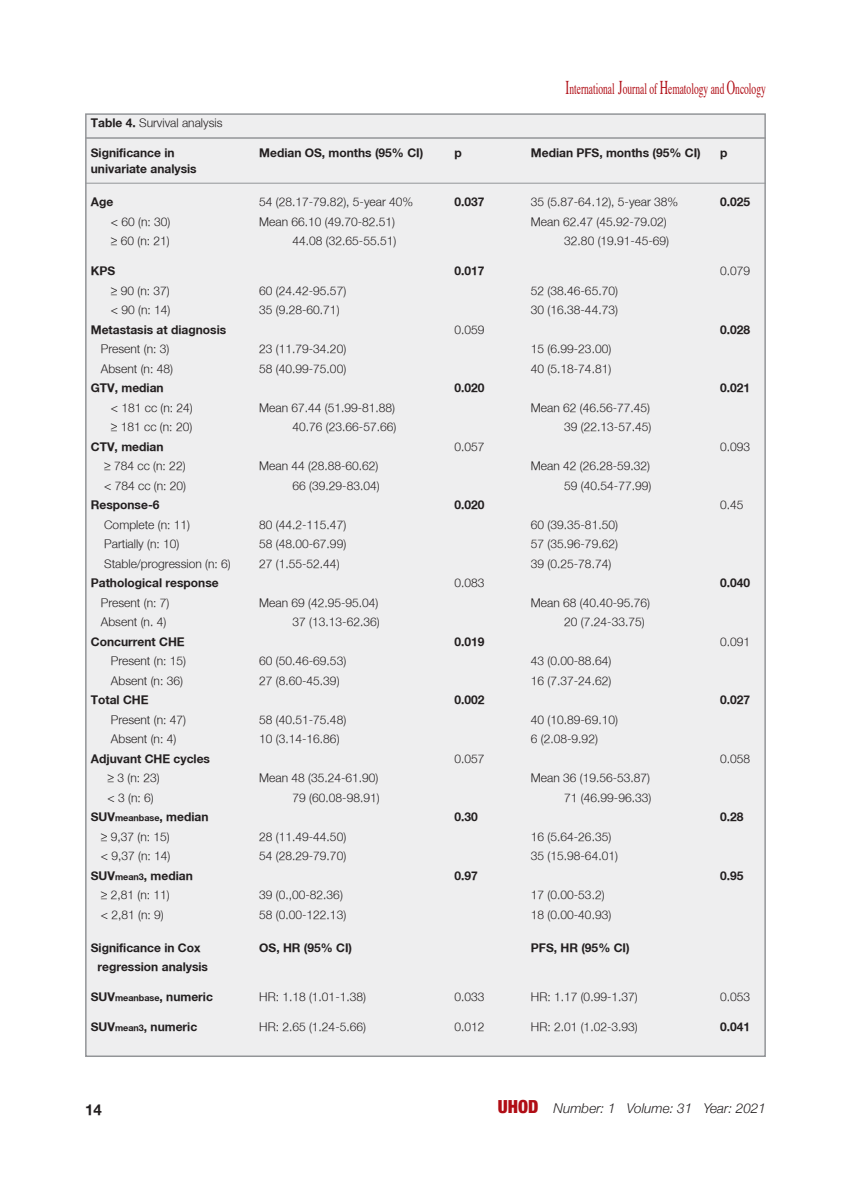
<style>
.page{position:relative;width:851px;height:1191px;background:#fff}
.page>*{position:absolute;margin:0;border:0;box-sizing:border-box;transform-origin:0 0}
.t1{font:15.9px "Times";color:#b00d15;scale:.6 1}
.t2{font:700 15px "Helvetica Neu";color:#231f20}
.t3{font:italic 300 13.5px "Helvetica Neue";color:#231f20}
.t4{font:300 12px "Helvetica Neu";color:#231f20}
.t5{font:700 12px "Helvetica Neu";color:#231f20}
.s1{font-size:19.5px}
.s2{font-weight:700}
.s3{font-size:9px}
.s4{font-weight:900;font-style:normal;font-stretch:condensed;font-size:18px;color:#b00d15}
</style>
<div class="page">
<div style="left:86px;top:114px;width:679px;height:942px;background:#eeeeef"></div>
<hr style="left:85px;top:137px;width:680px;height:2px;background:#939598">
<hr style="left:85px;top:183px;width:680px;height:1px;background:#939598">
<h1 class="t1" style="left:565px;top:78px;width:335px"><span class="s1">I</span>nternational <span class="s1">J</span>ournal of <span class="s1">H</span>ematology and <span class="s1">O</span>ncology</h1>
<p class="t4" style="left:91px;top:115px;width:133px"><span class="s2">Table 4.</span> Survival analysis</p>
<p class="t5" style="left:91px;top:145px;width:85px">Significance in</p>
<p class="t5" style="left:259px;top:145px;width:165px">Median OS, months (95% CI)</p>
<p class="t5" style="left:454px;top:145px;width:9px">p</p>
<p class="t5" style="left:531px;top:145px;width:171px">Median PFS, months (95% CI)</p>
<p class="t5" style="left:720px;top:145px;width:9px">p</p>
<p class="t5" style="left:91px;top:161px;width:107px">univariate analysis</p>
<p class="t5" style="left:91px;top:194px;width:24px">Age</p>
<p class="t4" style="left:259px;top:194px;width:155px">54 (28.17-79.82), 5-year 40%</p>
<p class="t5" style="left:454px;top:194px;width:32px">0.037</p>
<p class="t4" style="left:531px;top:194px;width:149px">35 (5.87-64.12), 5-year 38%</p>
<p class="t5" style="left:720px;top:194px;width:32px">0.025</p>
<p class="t4" style="left:111px;top:214px;width:61px">&lt; 60 (n: 30)</p>
<p class="t4" style="left:259px;top:214px;width:137px">Mean 66.10 (49.70-82.51)</p>
<p class="t4" style="left:531px;top:214px;width:137px">Mean 62.47 (45.92-79.02)</p>
<p class="t4" style="left:111px;top:233px;width:60px">≥ 60 (n: 21)</p>
<p class="t4" style="left:292px;top:233px;width:105px">44.08 (32.65-55.51)</p>
<p class="t4" style="left:564px;top:233px;width:106px">32.80 (19.91-45-69)</p>
<p class="t5" style="left:91px;top:263px;width:26px">KPS</p>
<p class="t5" style="left:454px;top:263px;width:32px">0.017</p>
<p class="t4" style="left:720px;top:263px;width:32px">0.079</p>
<p class="t4" style="left:111px;top:283px;width:60px">≥ 90 (n: 37)</p>
<p class="t4" style="left:259px;top:283px;width:88px">60 (24.42-95.57)</p>
<p class="t4" style="left:531px;top:283px;width:88px">52 (38.46-65.70)</p>
<p class="t4" style="left:111px;top:302px;width:61px">&lt; 90 (n: 14)</p>
<p class="t4" style="left:259px;top:302px;width:82px">35 (9.28-60.71)</p>
<p class="t4" style="left:531px;top:302px;width:88px">30 (16.38-44.73)</p>
<p class="t5" style="left:91px;top:322px;width:137px">Metastasis at diagnosis</p>
<p class="t4" style="left:454px;top:322px;width:32px">0.059</p>
<p class="t5" style="left:720px;top:322px;width:32px">0.028</p>
<p class="t4" style="left:101px;top:341px;width:70px">Present (n: 3)</p>
<p class="t4" style="left:259px;top:341px;width:88px">23 (11.79-34.20)</p>
<p class="t4" style="left:531px;top:341px;width:82px">15 (6.99-23.00)</p>
<p class="t4" style="left:101px;top:361px;width:74px">Absent (n: 48)</p>
<p class="t4" style="left:259px;top:361px;width:88px">58 (40.99-75.00)</p>
<p class="t4" style="left:531px;top:361px;width:82px">40 (5.18-74.81)</p>
<p class="t5" style="left:91px;top:380px;width:74px">GTV, median</p>
<p class="t5" style="left:454px;top:380px;width:32px">0.020</p>
<p class="t5" style="left:720px;top:380px;width:32px">0.021</p>
<p class="t4" style="left:111px;top:400px;width:83px">&lt; 181 cc (n: 24)</p>
<p class="t4" style="left:259px;top:400px;width:137px">Mean 67.44 (51.99-81.88)</p>
<p class="t4" style="left:531px;top:400px;width:121px">Mean 62 (46.56-77.45)</p>
<p class="t4" style="left:111px;top:419px;width:83px">≥ 181 cc (n: 20)</p>
<p class="t4" style="left:292px;top:419px;width:105px">40.76 (23.66-57.66)</p>
<p class="t4" style="left:564px;top:419px;width:88px">39 (22.13-57.45)</p>
<p class="t5" style="left:91px;top:439px;width:74px">CTV, median</p>
<p class="t4" style="left:454px;top:439px;width:32px">0.057</p>
<p class="t4" style="left:720px;top:439px;width:32px">0.093</p>
<p class="t4" style="left:104px;top:458px;width:83px">≥ 784 cc (n: 22)</p>
<p class="t4" style="left:259px;top:458px;width:121px">Mean 44 (28.88-60.62)</p>
<p class="t4" style="left:531px;top:458px;width:121px">Mean 42 (26.28-59.32)</p>
<p class="t4" style="left:104px;top:478px;width:83px">&lt; 784 cc (n: 20)</p>
<p class="t4" style="left:292px;top:478px;width:88px">66 (39.29-83.04)</p>
<p class="t4" style="left:564px;top:478px;width:88px">59 (40.54-77.99)</p>
<p class="t5" style="left:91px;top:497px;width:70px">Response-6</p>
<p class="t5" style="left:454px;top:497px;width:32px">0.020</p>
<p class="t4" style="left:720px;top:497px;width:25px">0.45</p>
<p class="t4" style="left:104px;top:517px;width:87px">Complete (n: 11)</p>
<p class="t4" style="left:259px;top:517px;width:88px">80 (44.2-115.47)</p>
<p class="t4" style="left:531px;top:517px;width:88px">60 (39.35-81.50)</p>
<p class="t4" style="left:104px;top:536px;width:77px">Partially (n: 10)</p>
<p class="t4" style="left:259px;top:536px;width:88px">58 (48.00-67.99)</p>
<p class="t4" style="left:531px;top:536px;width:88px">57 (35.96-79.62)</p>
<p class="t4" style="left:104px;top:556px;width:128px">Stable/progression (n: 6)</p>
<p class="t4" style="left:259px;top:556px;width:82px">27 (1.55-52.44)</p>
<p class="t4" style="left:531px;top:556px;width:82px">39 (0.25-78.74)</p>
<p class="t5" style="left:91px;top:575px;width:129px">Pathological response</p>
<p class="t4" style="left:454px;top:575px;width:32px">0.083</p>
<p class="t5" style="left:720px;top:575px;width:32px">0.040</p>
<p class="t4" style="left:101px;top:595px;width:70px">Present (n: 7)</p>
<p class="t4" style="left:259px;top:595px;width:121px">Mean 69 (42.95-95.04)</p>
<p class="t4" style="left:531px;top:595px;width:121px">Mean 68 (40.40-95.76)</p>
<p class="t4" style="left:101px;top:614px;width:67px">Absent (n. 4)</p>
<p class="t4" style="left:292px;top:614px;width:88px">37 (13.13-62.36)</p>
<p class="t4" style="left:564px;top:614px;width:82px">20 (7.24-33.75)</p>
<p class="t5" style="left:91px;top:634px;width:95px">Concurrent CHE</p>
<p class="t5" style="left:454px;top:634px;width:32px">0.019</p>
<p class="t4" style="left:720px;top:634px;width:32px">0.091</p>
<p class="t4" style="left:111px;top:653px;width:77px">Present (n: 15)</p>
<p class="t4" style="left:259px;top:653px;width:88px">60 (50.46-69.53)</p>
<p class="t4" style="left:531px;top:653px;width:82px">43 (0.00-88.64)</p>
<p class="t4" style="left:111px;top:673px;width:74px">Absent (n: 36)</p>
<p class="t4" style="left:259px;top:673px;width:82px">27 (8.60-45.39)</p>
<p class="t4" style="left:531px;top:673px;width:82px">16 (7.37-24.62)</p>
<p class="t5" style="left:91px;top:692px;width:59px">Total CHE</p>
<p class="t5" style="left:454px;top:692px;width:32px">0.002</p>
<p class="t5" style="left:720px;top:692px;width:32px">0.027</p>
<p class="t4" style="left:111px;top:712px;width:77px">Present (n: 47)</p>
<p class="t4" style="left:259px;top:712px;width:88px">58 (40.51-75.48)</p>
<p class="t4" style="left:531px;top:712px;width:88px">40 (10.89-69.10)</p>
<p class="t4" style="left:111px;top:731px;width:67px">Absent (n: 4)</p>
<p class="t4" style="left:259px;top:731px;width:82px">10 (3.14-16.86)</p>
<p class="t4" style="left:531px;top:731px;width:68px">6 (2.08-9.92)</p>
<p class="t5" style="left:91px;top:751px;width:121px">Adjuvant CHE cycles</p>
<p class="t4" style="left:454px;top:751px;width:32px">0.057</p>
<p class="t4" style="left:720px;top:751px;width:32px">0.058</p>
<p class="t4" style="left:107px;top:770px;width:54px">≥ 3 (n: 23)</p>
<p class="t4" style="left:259px;top:770px;width:121px">Mean 48 (35.24-61.90)</p>
<p class="t4" style="left:531px;top:770px;width:121px">Mean 36 (19.56-53.87)</p>
<p class="t4" style="left:107px;top:790px;width:48px">&lt; 3 (n: 6)</p>
<p class="t4" style="left:292px;top:790px;width:88px">79 (60.08-98.91)</p>
<p class="t4" style="left:564px;top:790px;width:88px">71 (46.99-96.33)</p>
<p class="t5" style="left:91px;top:809px;width:119px">SUV<span class="s3">meanbase</span>, median</p>
<p class="t5" style="left:454px;top:809px;width:25px">0.30</p>
<p class="t5" style="left:720px;top:809px;width:25px">0.28</p>
<p class="t4" style="left:101px;top:829px;width:70px">≥ 9,37 (n: 15)</p>
<p class="t4" style="left:259px;top:829px;width:88px">28 (11.49-44.50)</p>
<p class="t4" style="left:531px;top:829px;width:82px">16 (5.64-26.35)</p>
<p class="t4" style="left:101px;top:848px;width:71px">&lt; 9,37 (n: 14)</p>
<p class="t4" style="left:259px;top:848px;width:88px">54 (28.29-79.70)</p>
<p class="t4" style="left:531px;top:848px;width:88px">35 (15.98-64.01)</p>
<p class="t5" style="left:91px;top:868px;width:103px">SUV<span class="s3">mean3</span>, median</p>
<p class="t5" style="left:454px;top:868px;width:25px">0.97</p>
<p class="t5" style="left:720px;top:868px;width:25px">0.95</p>
<p class="t4" style="left:101px;top:887px;width:70px">≥ 2,81 (n: 11)</p>
<p class="t4" style="left:259px;top:887px;width:85px">39 (0.,00-82.36)</p>
<p class="t4" style="left:531px;top:887px;width:75px">17 (0.00-53.2)</p>
<p class="t4" style="left:101px;top:907px;width:64px">&lt; 2,81 (n: 9)</p>
<p class="t4" style="left:259px;top:907px;width:88px">58 (0.00-122.13)</p>
<p class="t4" style="left:531px;top:907px;width:82px">18 (0.00-40.93)</p>
<p class="t5" style="left:91px;top:940px;width:111px">Significance in Cox</p>
<p class="t5" style="left:259px;top:940px;width:94px">OS, HR (95% CI)</p>
<p class="t5" style="left:531px;top:940px;width:100px">PFS, HR (95% CI)</p>
<p class="t5" style="left:97px;top:959px;width:112px">regression analysis</p>
<p class="t5" style="left:91px;top:989px;width:124px">SUV<span class="s3">meanbase</span>, numeric</p>
<p class="t4" style="left:259px;top:989px;width:108px">HR: 1.18 (1.01-1.38)</p>
<p class="t4" style="left:454px;top:989px;width:32px">0.033</p>
<p class="t4" style="left:531px;top:989px;width:108px">HR: 1.17 (0.99-1.37)</p>
<p class="t4" style="left:720px;top:989px;width:32px">0.053</p>
<p class="t5" style="left:91px;top:1019px;width:108px">SUV<span class="s3">mean3</span>, numeric</p>
<p class="t4" style="left:259px;top:1019px;width:108px">HR: 2.65 (1.24-5.66)</p>
<p class="t4" style="left:454px;top:1019px;width:32px">0.012</p>
<p class="t4" style="left:531px;top:1019px;width:108px">HR: 2.01 (1.02-3.93)</p>
<p class="t5" style="left:720px;top:1019px;width:32px">0.041</p>
<p class="t2" style="left:85px;top:1100px;width:18px">14</p>
<p class="t3" style="left:498px;top:1097px;width:269px"><span class="s4">UHOD</span> Number: 1 Volume: 31 Year: 2021</p>
</div>
